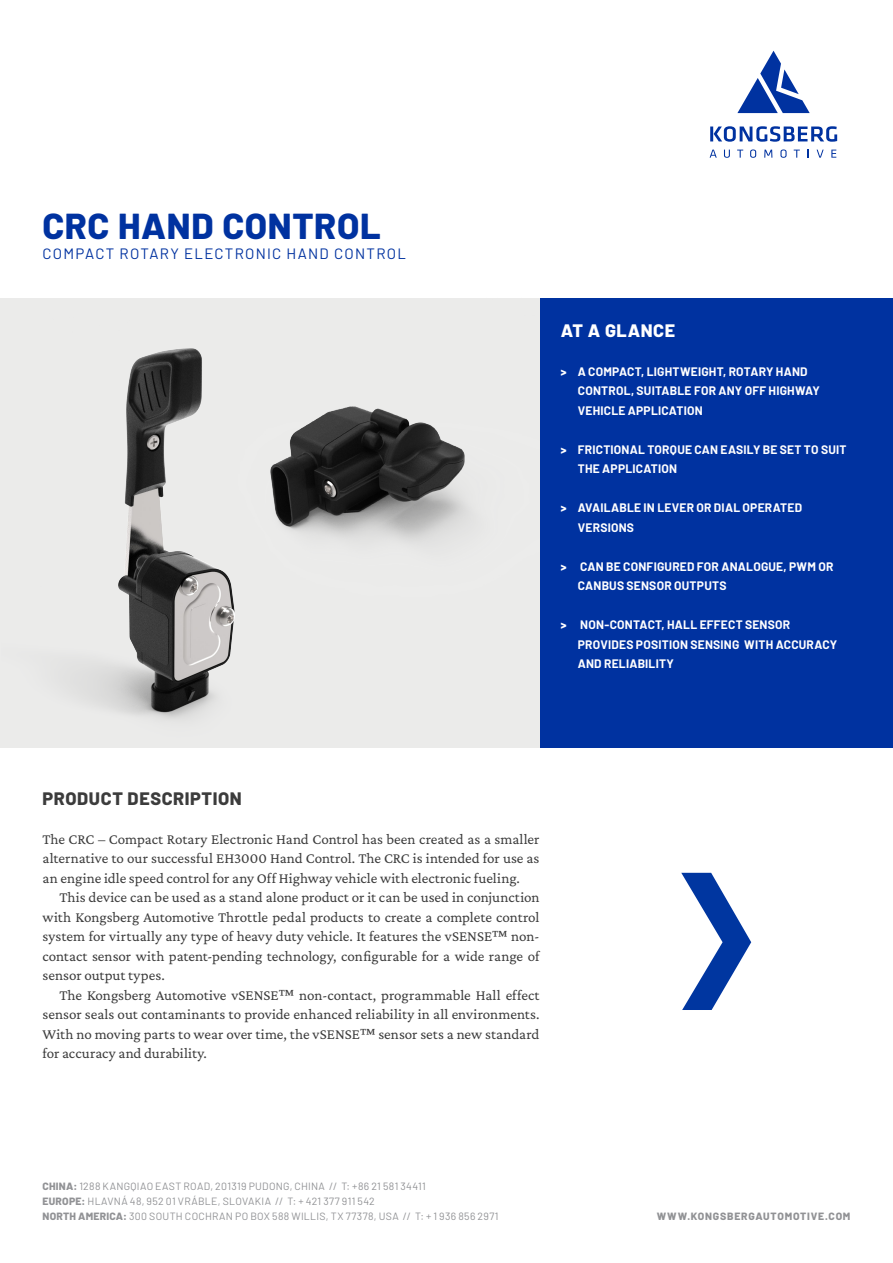
<style>
.page{position:relative;width:893px;height:1263px;background:#fff}
.page>*{position:absolute;margin:0;border:0;box-sizing:border-box;transform-origin:0 0}
.t1{font:800 36px "Barlow";letter-spacing:.02em;color:#0032a0}
.t2{font:800 18px "Barlow";letter-spacing:.035em;color:#3c3c3c}
.t3{font:800 18px "Barlow";letter-spacing:.03em;color:#fff}
.t4{font:15px/19.5px "Crimson Pro";color:#3c3c3c;text-align:justify}
.t5{font:15px "Barlow";letter-spacing:.085em;color:#0032a0}
.t6{font:700 12px/19.5px "Barlow";letter-spacing:.02em;color:#fff}
.t7{font:10.5px/15px "Barlow";letter-spacing:.035em;color:#919295}
.t8{font:800 10.5px "Barlow";letter-spacing:.075em;color:#919295}
.s1{font-weight:800}
</style>
<div class="page">
<div style="left:539px;top:298px;width:354px;height:449px;background:#0032a0"></div>
<div style="left:0;top:298px;width:539px;height:449px;background:#ebebea"></div>
<img style="left:343px;top:406px;width:126px;height:136px">
<svg style="left:737px;top:51px;width:73px;height:62px"></svg>
<svg style="left:710px;top:150px;width:7px;height:8px"></svg>
<svg style="left:724px;top:150px;width:6px;height:8px"></svg>
<svg style="left:737px;top:150px;width:6px;height:8px"></svg>
<svg style="left:750px;top:149px;width:6px;height:9px"></svg>
<svg style="left:764px;top:150px;width:8px;height:8px"></svg>
<svg style="left:780px;top:149px;width:6px;height:9px"></svg>
<svg style="left:794px;top:150px;width:6px;height:8px"></svg>
<svg style="left:817px;top:150px;width:7px;height:8px"></svg>
<svg style="left:831px;top:150px;width:5px;height:8px"></svg>
<svg style="left:710px;top:126px;width:127px;height:16px"></svg>
<svg style="left:681px;top:873px;width:70px;height:137px"></svg>
<img style="left:73px;top:348px;width:270px;height:371px">
<p class="t1" style="left:43px;top:199px;width:340px">CRC HAND CONTROL</p>
<p class="t5" style="left:43px;top:243px;width:365px">COMPACT ROTARY ELECTRONIC HAND CONTROL</p>
<p class="t3" style="left:561px;top:317px;width:116px">AT A GLANCE</p>
<p class="t6" style="left:578px;top:361px;width:244px;text-indent:-17px"><span class="s1">&gt;</span> A COMPACT, LIGHTWEIGHT, ROTARY HAND<br>CONTROL, SUITABLE FOR ANY OFF HIGHWAY<br>VEHICLE APPLICATION</p>
<p class="t6" style="left:578px;top:439px;width:270px;text-indent:-17px"><span class="s1">&gt;</span> FRICTIONAL TORQUE CAN EASILY BE SET TO SUIT<br>THE APPLICATION</p>
<p class="t6" style="left:578px;top:497px;width:226px;text-indent:-17px"><span class="s1">&gt;</span> AVAILABLE IN LEVER OR DIAL OPERATED<br>VERSIONS</p>
<p class="t6" style="left:578px;top:556px;width:257px;text-indent:-17px"><span class="s1">&gt;</span> CAN BE CONFIGURED FOR ANALOGUE, PWM OR<br>CANBUS SENSOR OUTPUTS</p>
<p class="t6" style="left:578px;top:614px;width:261px;text-indent:-17px"><span class="s1">&gt;</span> NON-CONTACT, HALL EFFECT SENSOR<br>PROVIDES POSITION SENSING WITH ACCURACY<br>AND RELIABILITY</p>
<p class="t2" style="left:43px;top:785px;width:201px">PRODUCT DESCRIPTION</p>
<p class="t4" style="left:43px;top:829px;width:499px">The CRC – Compact Rotary Electronic Hand Control has been created as a smaller alternative to our successful EH3000 Hand Control. The CRC is intended for use as an engine idle speed control for any Off Highway vehicle with electronic fueling.</p>
<p class="t4" style="left:43px;top:887px;width:498px;text-indent:17px">This device can be used as a stand alone product or it can be used in conjunction with Kongsberg Automotive Throttle pedal products to create a complete control system for virtually any type of heavy duty vehicle. It features the vSENSE™ non&shy;contact sensor with patent-pending technology, configurable for a wide range of sensor output types.</p>
<p class="t4" style="left:43px;top:985px;width:498px;text-indent:17px">The Kongsberg Automotive vSENSE™ non-contact, programmable Hall effect sensor seals out contaminants to provide enhanced reliability in all environments.<br>With no moving parts to wear over time, the vSENSE™ sensor sets a new standard for accuracy and durability.</p>
<p class="t7" style="left:43px;top:1178px;width:458px"><span class="s1">CHINA:</span> 1288 KANGQIAO EAST ROAD, 201319 PUDONG, CHINA // T: +86 21 581 34411<br><span class="s1">EUROPE:</span> HLAVNÁ 48, 952 01 VRÁBLE, SLOVAKIA // T: + 421 377 911 542<br><span class="s1">NORTH AMERICA:</span> 300 SOUTH COCHRAN PO BOX 588 WILLIS, TX 77378, USA // T: + 1 936 856 2971</p>
<p class="t8" style="left:657px;top:1209px;width:195px">WWW.KONGSBERGAUTOMOTIVE.COM</p>
</div>
